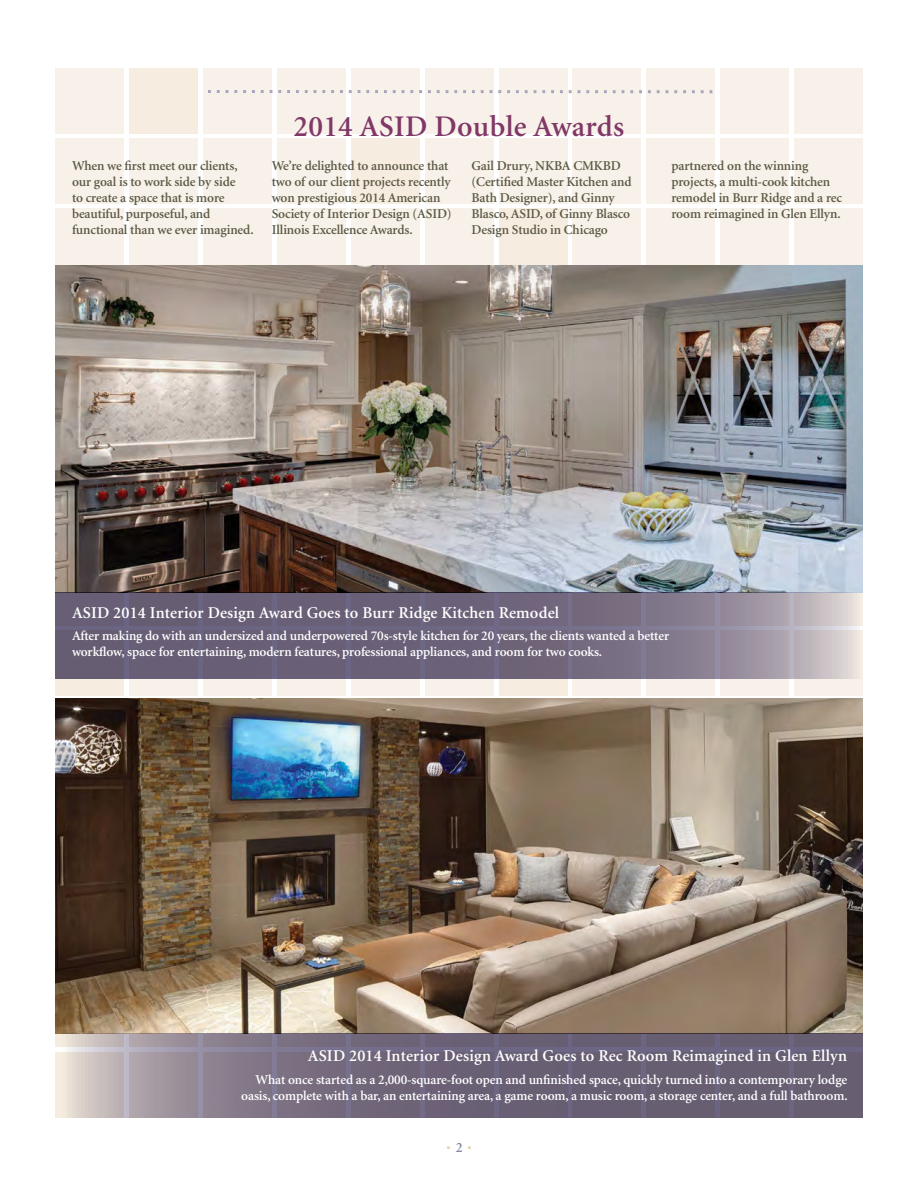
<style>
.page{position:relative;width:918px;height:1188px;background:#fff}
.page>*{position:absolute;margin:0;border:0;box-sizing:border-box;transform-origin:0 0}
.t1{font:600 30px "Minion";letter-spacing:.01em;color:#803867}
.t2{font:600 16.5px "Minion";letter-spacing:.01em;color:#fff}
.t3{font:600 14.25px "Minion";color:#8781a3}
.t4{font:600 13.5px/16px "Minion";letter-spacing:-.01em;color:#5b5944}
.t5{font:600 13.5px/16px "Minion";letter-spacing:-.01em;color:#fff}
</style>
<div class="page">
<div style="left:56px;top:630px;width:68px;height:66px;background:#f6ece0"></div>
<div style="left:129px;top:630px;width:69px;height:66px;background:#f8f1e9"></div>
<div style="left:203px;top:630px;width:69px;height:66px;background:#f8f1e9"></div>
<div style="left:277px;top:630px;width:69px;height:66px;background:#f8f1e9"></div>
<div style="left:351px;top:630px;width:69px;height:66px;background:#f8f1e9"></div>
<div style="left:425px;top:630px;width:68px;height:66px;background:#f8f1e9"></div>
<div style="left:499px;top:630px;width:68px;height:66px;background:#f6ece0"></div>
<div style="left:573px;top:630px;width:68px;height:66px;background:#f8f1e9"></div>
<div style="left:646px;top:630px;width:69px;height:66px;background:#f8f1e9"></div>
<div style="left:720px;top:630px;width:69px;height:66px;background:#f8f1e9"></div>
<div style="left:794px;top:630px;width:69px;height:66px;background:#f8f1e9"></div>
<div style="left:56px;top:69px;width:68px;height:65px;background:#f8f1e9"></div>
<div style="left:129px;top:69px;width:69px;height:65px;background:#f6ece0"></div>
<div style="left:203px;top:69px;width:69px;height:65px;background:#f8f1e9"></div>
<div style="left:277px;top:69px;width:69px;height:65px;background:#f8f1e9"></div>
<div style="left:351px;top:69px;width:69px;height:65px;background:#f8f1e9"></div>
<div style="left:425px;top:69px;width:68px;height:65px;background:#f8f1e9"></div>
<div style="left:499px;top:69px;width:68px;height:65px;background:#f8f1e9"></div>
<div style="left:573px;top:69px;width:68px;height:65px;background:#f8f1e9"></div>
<div style="left:646px;top:69px;width:69px;height:65px;background:#f8f1e9"></div>
<div style="left:720px;top:69px;width:69px;height:65px;background:#f8f1e9"></div>
<div style="left:794px;top:69px;width:69px;height:65px;background:#f8f1e9"></div>
<div style="left:56px;top:209px;width:68px;height:65px;background:#f8f1e9"></div>
<div style="left:129px;top:209px;width:69px;height:65px;background:#f8f1e9"></div>
<div style="left:203px;top:209px;width:69px;height:65px;background:#f8f1e9"></div>
<div style="left:277px;top:209px;width:69px;height:65px;background:#f8f1e9"></div>
<div style="left:351px;top:209px;width:69px;height:65px;background:#f8f1e9"></div>
<div style="left:425px;top:209px;width:68px;height:65px;background:#f8f1e9"></div>
<div style="left:499px;top:209px;width:68px;height:65px;background:#f6ece0"></div>
<div style="left:573px;top:209px;width:68px;height:65px;background:#f8f1e9"></div>
<div style="left:646px;top:209px;width:69px;height:65px;background:#f8f1e9"></div>
<div style="left:720px;top:209px;width:69px;height:65px;background:#f8f1e9"></div>
<div style="left:794px;top:209px;width:69px;height:65px;background:#f8f1e9"></div>
<div style="left:56px;top:139px;width:68px;height:65px;background:#f8f1e9"></div>
<div style="left:129px;top:139px;width:69px;height:65px;background:#f8f1e9"></div>
<div style="left:203px;top:139px;width:69px;height:65px;background:#f8f1e9"></div>
<div style="left:277px;top:139px;width:69px;height:65px;background:#f8f1e9"></div>
<div style="left:351px;top:139px;width:69px;height:65px;background:#f6ece0"></div>
<div style="left:425px;top:139px;width:68px;height:65px;background:#f8f1e9"></div>
<div style="left:499px;top:139px;width:68px;height:65px;background:#f8f1e9"></div>
<div style="left:573px;top:139px;width:68px;height:65px;background:#f8f1e9"></div>
<div style="left:646px;top:139px;width:69px;height:65px;background:#f8f1e9"></div>
<div style="left:720px;top:139px;width:69px;height:65px;background:#f8f1e9"></div>
<div style="left:794px;top:139px;width:69px;height:65px;background:#f8f1e9"></div>
<svg style="left:208px;top:90px;width:504px;height:3px"></svg>
<img style="left:56px;top:266px;width:807px;height:326px">
<img style="left:55px;top:699px;width:808px;height:334px">
<svg style="left:56px;top:592px;width:807px;height:86px;background:#7b7185"></svg>
<svg style="left:56px;top:1033px;width:807px;height:85px;background:#7b7283"></svg>
<h1 class="t1" style="left:294px;top:111px;width:332px">2014 ASID Double Awards</h1>
<p class="t4" style="left:72px;top:158px;width:183px">When we first meet our clients, our goal is to work side by side<br>to create a space that is more beautiful, purposeful, and functional than we ever imagined.</p>
<p class="t4" style="left:272px;top:158px;width:181px">We’re delighted to announce that two of our client projects recently won prestigious 2014 American<br>Society of Interior Design (ASID)<br>Illinois Excellence Awards.</p>
<p class="t4" style="left:472px;top:158px;width:161px">Gail Drury, NKBA CMKBD (Certified Master Kitchen and<br>Bath Designer), and Ginny<br>Blasco, ASID, of Ginny Blasco<br>Design Studio in Chicago</p>
<p class="t4" style="left:671px;top:158px;width:172px">partnered on the winning projects, a multi-cook kitchen remodel in Burr Ridge and a rec room reimagined in Glen Ellyn.</p>
<p class="t2" style="left:72px;top:604px;width:489px">ASID 2014 Interior Design Award Goes to Burr Ridge Kitchen Remodel</p>
<p class="t5" style="left:72px;top:628px;width:599px">After making do with an undersized and underpowered 70s-style kitchen for 20 years, the clients wanted a better workflow, space for entertaining, modern features, professional appliances, and room for two cooks.</p>
<p class="t2" style="left:308px;top:1047px;width:541px">ASID 2014 Interior Design Award Goes to Rec Room Reimagined in Glen Ellyn</p>
<p class="t5" style="left:241px;top:1072px;width:608px;text-align:right">What once started as a 2,000-square-foot open and unfinished space, quickly turned into a contemporary lodge oasis, complete with a bar, an entertaining area, a game room, a music room, a storage center, and a full bathroom.</p>
<p class="t3" style="left:447px;top:1140px;width:26px"><sup>■</sup>2<sup>■</sup></p>
</div>
